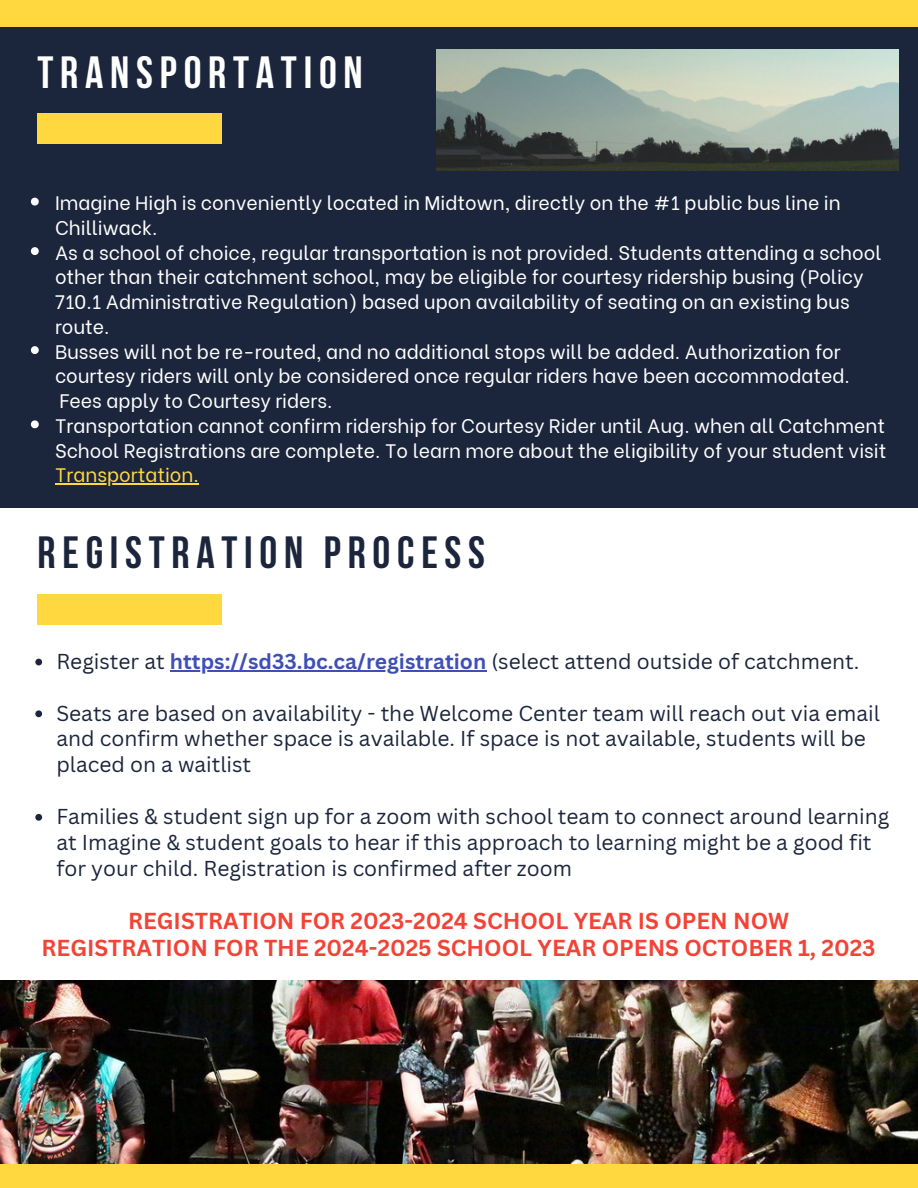
<style>
.page{position:relative;width:918px;height:1188px;background:#fff}
.page>*{position:absolute;margin:0;border:0;box-sizing:border-box;transform-origin:0 0}
.t1{font:700 45px "Bebas Neue";letter-spacing:.15em;color:#1b253c}
.t2{font:700 45px "Bebas Neue";letter-spacing:.15em;color:#fff}
.t3{font:700 22.5px "Canva Sans";color:#f34336}
.t4{font:21px/25.8px "Canva Sans";color:#1b253c}
.t5{font:19.5px/24.8px "Be Vietnam";color:#fff}
.s1{color:#ffd840}
.s2{font-weight:700;color:#3f50b5}
</style>
<div class="page">
<div style="left:0;top:0;width:918px;height:508px;background:#1b253c"></div>
<img style="left:436px;top:50px;width:462px;height:120px">
<img style="left:0;top:981px;width:918px;height:183px">
<div style="left:0;top:0;width:918px;height:27px;background:#ffd840"></div>
<svg style="left:35px;top:659px;width:7px;height:6px"></svg>
<hr style="left:170px;top:670px;width:316px;height:1px;background:#3f50b5">
<svg style="left:35px;top:710px;width:7px;height:7px"></svg>
<svg style="left:35px;top:814px;width:7px;height:7px"></svg>
<div style="left:38px;top:594px;width:184px;height:30px;background:#ffd840"></div>
<svg style="left:31px;top:198px;width:8px;height:8px"></svg>
<svg style="left:31px;top:247px;width:8px;height:8px"></svg>
<svg style="left:31px;top:346px;width:8px;height:8px"></svg>
<svg style="left:31px;top:420px;width:8px;height:8px"></svg>
<hr style="left:55px;top:483px;width:144px;height:2px;background:#ffd840">
<div style="left:38px;top:113px;width:184px;height:31px;background:#ffd840"></div>
<div style="left:0;top:1164px;width:918px;height:24px;background:#ffd840"></div>
<p class="t2" style="left:38px;top:54px;width:327px">TRANSPORTATION</p>
<p class="t5" style="left:55px;top:189px;width:787px">Imagine High is conveniently located in Midtown, directly on the #1 public bus line in<br>Chilliwack.</p>
<p class="t5" style="left:55px;top:238px;width:828px">As a school of choice, regular transportation is not provided. Students attending a school other than their catchment school, may be eligible for courtesy ridership busing (Policy 710.1 Administrative Regulation) based upon availability of seating on an existing bus route.</p>
<p class="t5" style="left:55px;top:337px;width:796px">Busses will not be re-routed, and no additional stops will be added. Authorization for courtesy riders will only be considered once regular riders have been accommodated.<br>Fees apply to Courtesy riders.</p>
<p class="t5" style="left:55px;top:411px;width:833px;text-align:justify">Transportation cannot confirm ridership for Courtesy Rider until Aug. when all Catchment School Registrations are complete. To learn more about the eligibility of your student visit <span class="s1">Transportation.</span></p>
<p class="t1" style="left:38px;top:535px;width:449px">REGISTRATION PROCESS</p>
<p class="t4" style="left:56px;top:648px;width:804px">Register at <span class="s2">https://sd33.bc.ca/registration</span> (select attend outside of catchment.</p>
<p class="t4" style="left:56px;top:700px;width:825px">Seats are based on availability - the Welcome Center team will reach out via email and confirm whether space is available. If space is not available, students will be placed on a waitlist</p>
<p class="t4" style="left:56px;top:803px;width:834px">Families &amp; student sign up for a zoom with school team to connect around learning at Imagine &amp; student goals to hear if this approach to learning might be a good fit for your child. Registration is confirmed after zoom</p>
<p class="t3" style="left:128px;top:905px;width:663px">REGISTRATION FOR 2023-2024 SCHOOL YEAR IS OPEN NOW</p>
<p class="t3" style="left:42px;top:932px;width:835px">REGISTRATION FOR THE 2024-2025 SCHOOL YEAR OPENS OCTOBER 1, 2023</p>
</div>
